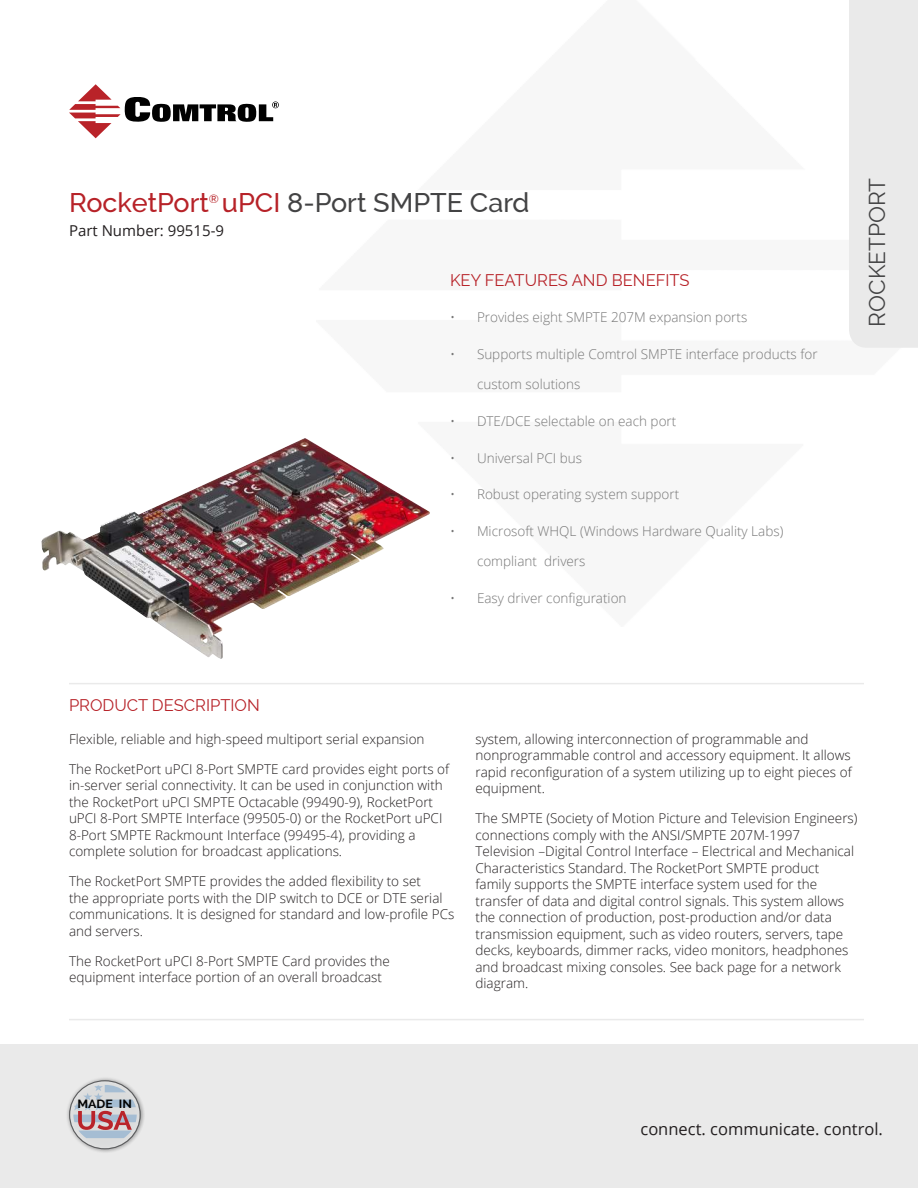
<style>
.page{position:relative;width:918px;height:1188px;background:#fff}
.page>*{position:absolute;margin:0;border:0;box-sizing:border-box;transform-origin:0 0}
.t1{font:500 27px "Raleway";color:#434344}
.t2{font:500 27px "Raleway";color:#b72228}
.t3{font:22.5px "Raleway";color:#434344}
.t4{font:16.5px "Raleway";color:#b72228}
.t5{font:16.5px "Open Sans";color:#231f20}
.t6{font:15px "Open Sans";color:#231f20}
.t7{font:300 13.5px/16.5px "Open Sans";color:#231f20}
.t8{font:300 13.5px "Open Sans";color:#767676}
.t9{font:700 12px "Raleway";color:#020202;scale:1.04 1}
.t10{font:500 12px "Raleway";color:#b72228}
.s1{color:#b72228}
</style>
<div class="page">
<svg style="left:69px;top:84px;width:210px;height:54px"></svg>
<hr style="left:69px;top:683px;width:795px;height:1px;background:#eaeaea">
<div style="left:0;top:1045px;width:918px;height:143px;background:#eaeaea"></div>
<div style="left:849px;top:0;width:69px;height:348px;background:#eaeaea"></div>
<hr style="left:69px;top:1019px;width:795px;height:1px;background:#eaeaea">
<svg style="left:65px;top:1076px;width:80px;height:78px"></svg>
<svg style="left:70px;top:1081px;width:70px;height:67px"></svg>
<div style="left:69px;top:1080px;width:72px;height:69px;border:1px solid #58595b;border-radius:50%"></div>
<svg style="left:73px;top:1085px;width:64px;height:53px"></svg>
<img style="left:42px;top:438px;width:388px;height:221px">
<h1 class="t2" style="left:69px;top:187px;width:141px">RocketPort</h1>
<p class="t10" style="left:209px;top:192px;width:12px">®</p>
<h1 class="t1" style="left:222px;top:187px;width:309px"><span class="s1">uPCI</span> 8-Port SMPTE Card</h1>
<p class="t6" style="left:69px;top:222px;width:157px">Part Number: 99515-9</p>
<p class="t4" style="left:450px;top:270px;width:241px">KEY FEATURES AND BENEFITS</p>
<p class="t8" style="left:450px;top:312px;width:299px">• Provides eight SMPTE 207M expansion ports</p>
<p class="t8" style="left:450px;top:349px;width:369px">• Supports multiple Comtrol SMPTE interface products for</p>
<p class="t8" style="left:477px;top:379px;width:105px">custom solutions</p>
<p class="t8" style="left:450px;top:416px;width:228px">• DTE/DCE selectable on each port</p>
<p class="t8" style="left:450px;top:452px;width:134px">• Universal PCI bus</p>
<p class="t8" style="left:450px;top:489px;width:231px">• Robust operating system support</p>
<p class="t8" style="left:450px;top:526px;width:335px">• Microsoft WHQL (Windows Hardware Quality Labs)</p>
<p class="t8" style="left:477px;top:556px;width:110px">compliant drivers</p>
<p class="t8" style="left:450px;top:593px;width:178px">• Easy driver configuration</p>
<h2 class="t3" style="left:864px;top:327px;width:150px;rotate:-90deg">ROCKETPORT</h2>
<p class="t4" style="left:69px;top:696px;width:192px">PRODUCT DESCRIPTION</p>
<p class="t7" style="left:69px;top:732px;width:357px">Flexible, reliable and high-speed multiport serial expansion</p>
<p class="t7" style="left:69px;top:762px;width:382px">The RocketPort uPCI 8-Port SMPTE card provides eight ports of in-server serial connectivity. It can be used in conjunction with the RocketPort uPCI SMPTE Octacable (99490-9), RocketPort uPCI 8-Port SMPTE Interface (99505-0) or the RocketPort uPCI 8-Port SMPTE Rackmount Interface (99495-4), providing a complete solution for broadcast applications.</p>
<p class="t7" style="left:69px;top:873px;width:387px">The RocketPort SMPTE provides the added flexibility to set<br>the appropriate ports with the DIP switch to DCE or DTE serial communications. It is designed for standard and low-profile PCs and servers.</p>
<p class="t7" style="left:69px;top:954px;width:323px">The RocketPort uPCI 8-Port SMPTE Card provides the equipment interface portion of an overall broadcast</p>
<p class="t7" style="left:476px;top:732px;width:378px">system, allowing interconnection of programmable and nonprogrammable control and accessory equipment. It allows rapid reconfiguration of a system utilizing up to eight pieces of equipment.</p>
<p class="t7" style="left:476px;top:811px;width:384px">The SMPTE (Society of Motion Picture and Television Engineers) connections comply with the ANSI/SMPTE 207M-1997<br>Television –Digital Control Interface – Electrical and Mechanical Characteristics Standard. The RocketPort SMPTE product family supports the SMPTE interface system used for the transfer of data and digital control signals. This system allows the connection of production, post-production and/or data transmission equipment, such as video routers, servers, tape decks, keyboards, dimmer racks, video monitors, headphones and broadcast mixing consoles. See back page for a network diagram.</p>
<p class="t9" style="left:77px;top:1097px;width:54px">MADE IN</p>
<p class="t5" style="left:640px;top:1119px;width:244px">connect. communicate. control.</p>
</div>
